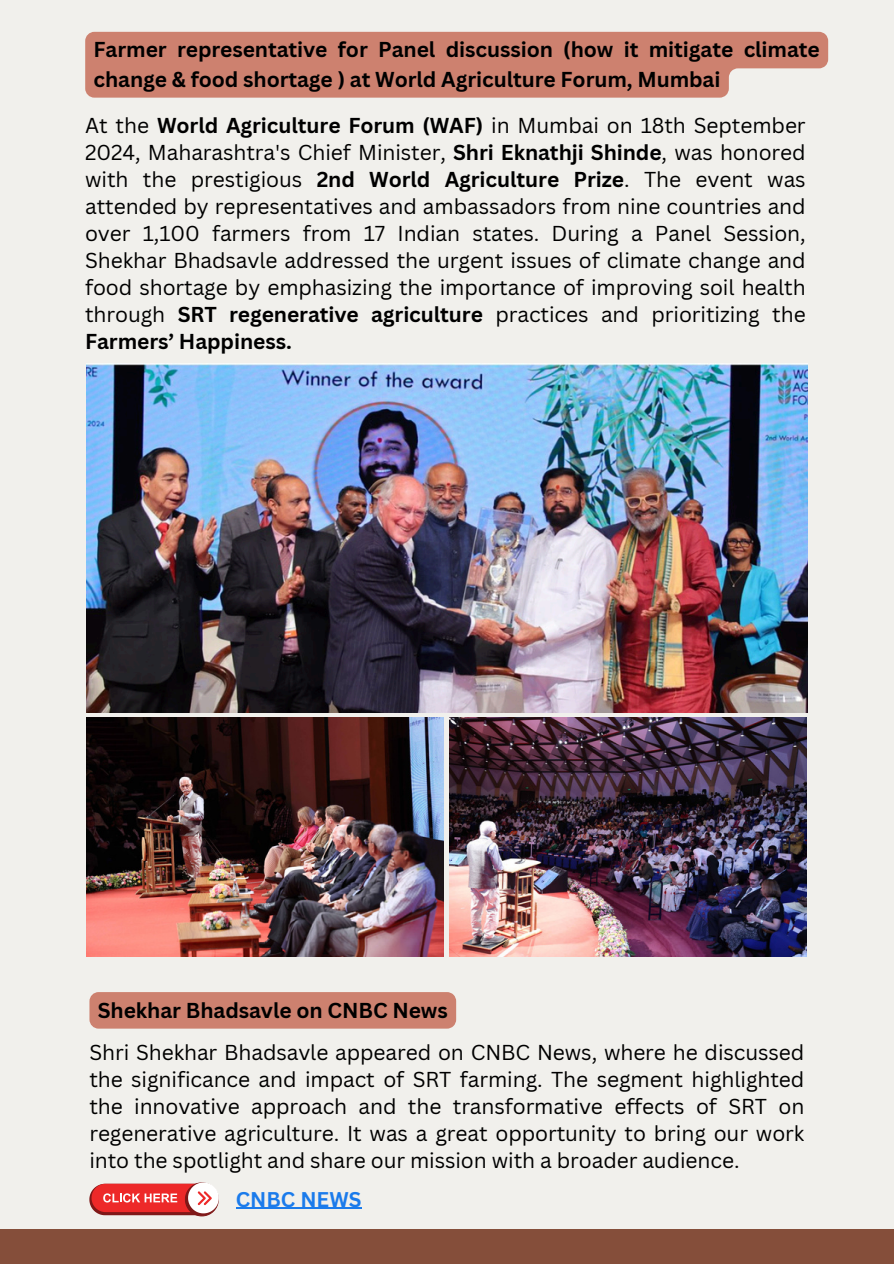
<style>
.page{position:relative;width:894px;height:1264px;background:#fff}
.page>*{position:absolute;margin:0;border:0;box-sizing:border-box;transform-origin:0 0}
.t1{font:21px/27px "Canva Sans";letter-spacing:-.005em;color:#000;text-align:justify}
.t2{font:700 21px/29.2px "Canva Sans";letter-spacing:-.005em;color:#000}
.t3{font:700 20.7px "Canva Sans";color:#1b7beb}
.s1{font-weight:700}
</style>
<div class="page">
<div style="left:0;top:0;width:893px;height:1263px;background:#f1f0ec"></div>
<div style="left:89px;top:992px;width:367px;height:36px;background:#cd816f"></div>
<div style="left:0;top:1229px;width:893px;height:34px;background:#854e3a"></div>
<svg style="left:89px;top:1182px;width:130px;height:34px;background:#e36b6b"></svg>
<hr style="left:236px;top:1207px;width:125px;height:1px;background:#1b7beb">
<svg style="left:85px;top:32px;width:742px;height:66px;background:#cf8877"></svg>
<img style="left:86px;top:363px;width:720px;height:349px">
<img style="left:86px;top:717px;width:357px;height:239px">
<img style="left:449px;top:717px;width:357px;height:239px">
<p class="t2" style="left:94px;top:35px;width:727px">Farmer representative for Panel discussion (how it mitigate climate change &amp; food shortage ) at World Agriculture Forum, Mumbai</p>
<p class="t1" style="left:85px;top:111px;width:722px">At the <span class="s1">World Agriculture Forum (WAF)</span> in Mumbai on 18th September 2024, Maharashtra's Chief Minister, <span class="s1">Shri Eknathji Shinde</span>, was honored with the prestigious <span class="s1">2nd World Agriculture Prize</span>. The event was attended by representatives and ambassadors from nine countries and over 1,100 farmers from 17 Indian states. During a Panel Session, Shekhar Bhadsavle addressed the urgent issues of climate change and food shortage by emphasizing the importance of improving soil health through <span class="s1">SRT regenerative agriculture</span> practices and prioritizing the <span class="s1">Farmers’ Happiness.</span></p>
<p class="t2" style="left:98px;top:994px;width:351px">Shekhar Bhadsavle on CNBC News</p>
<h2 class="t1" style="left:89px;top:1037px;width:716px">Shri Shekhar Bhadsavle appeared on CNBC News, where he discussed the significance and impact of SRT farming. The segment highlighted the innovative approach and the transformative effects of SRT on regenerative agriculture. It was a great opportunity to bring our work into the spotlight and share our mission with a broader audience.</h2>
<p class="t3" style="left:236px;top:1184px;width:127px">CNBC NEWS</p>
</div>
